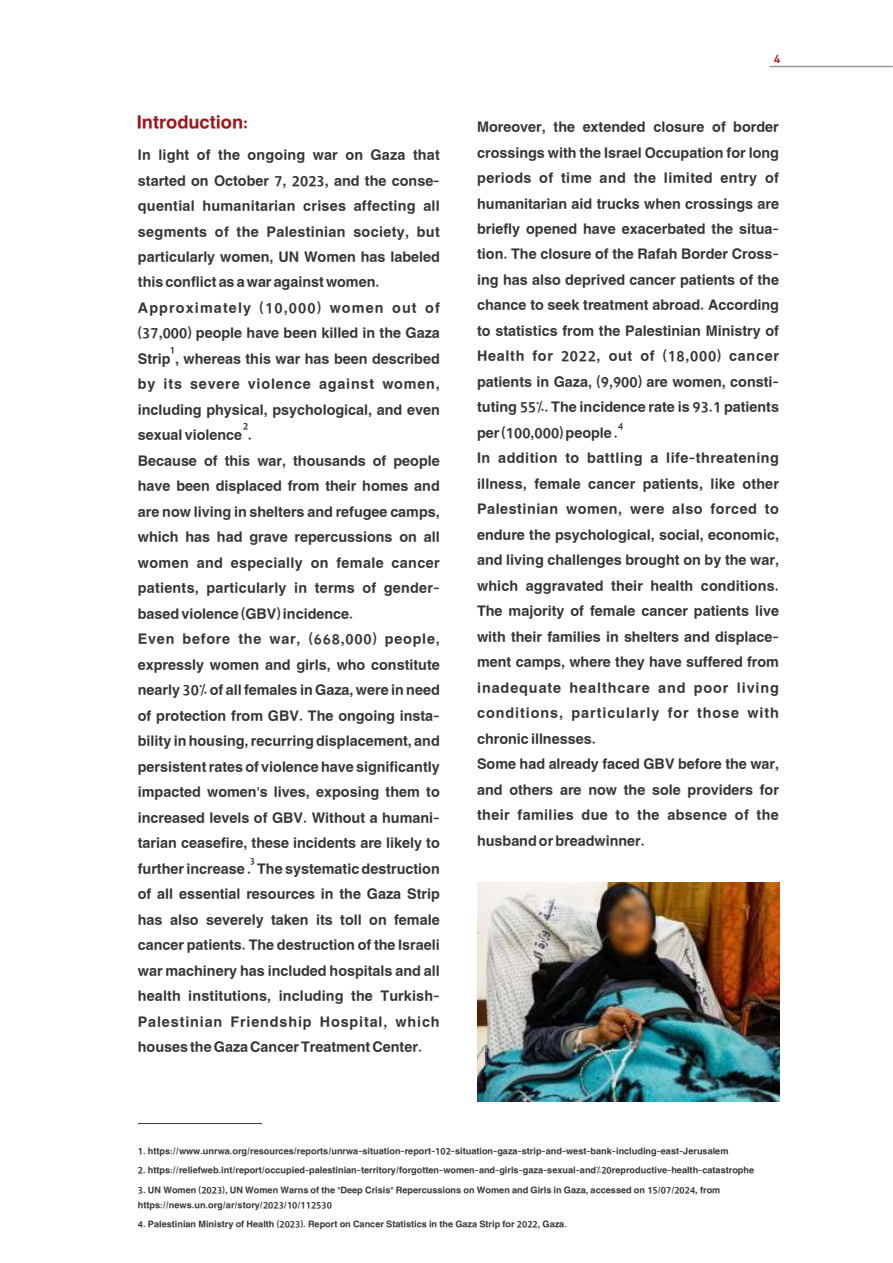
<style>
.page{position:relative;width:893px;height:1263px;background:#fff}
.page>*{position:absolute;margin:0;border:0;box-sizing:border-box;transform-origin:0 0}
.t1{font:21px "Hacen Liner Screen Bd";color:#9e151a}
.t2{font:16.5px/25.5px "Hacen Liner Screen Bd";color:#373435}
.t3{font:500 12px "DIN Next LTW23";color:#9e151a}
.t4{font:10.5px/15px "Hacen Liner Screen Bd";color:#373435}
.t5{font:10.5px "Hacen Liner Screen";color:#373435}
</style>
<div class="page">
<hr style="left:770px;top:66px;width:123px;height:1px;background:#96989a">
<hr style="left:138px;top:1123px;width:124px;height:1px;background:#373435">
<img style="left:477px;top:882px;width:302px;height:219px">
<p class="t1" style="left:137px;top:114px;width:113px">Introduction:</p>
<p class="t2" style="left:138px;top:144px;width:303px">In light of the ongoing war on Gaza that started on October 7, 2023, and the conse&shy;quential humanitarian crises affecting all segments of the Palestinian society, but particularly women, UN Women has labeled this conflict as a war against women.<br>Approximately (10,000) women out of (37,000) people have been killed in the Gaza Strip , whereas this war has been described by its severe violence against women, including physical, psychological, and even sexual violence .<br>Because of this war, thousands of people have been displaced from their homes and are now living in shelters and refugee camps, which has had grave repercussions on all women and especially on female cancer patients, particularly in terms of gender&shy;based violence (GBV) incidence.<br>Even before the war, (668,000) people, expressly women and girls, who constitute nearly 30% of all females in Gaza, were in need of protection from GBV. The ongoing insta&shy;bility in housing, recurring displacement, and persistent rates of violence have significantly impacted women's lives, exposing them to increased levels of GBV. Without a humani&shy;tarian ceasefire, these incidents are likely to further increase . The systematic destruction of all essential resources in the Gaza Strip has also severely taken its toll on female cancer patients. The destruction of the Israeli war machinery has included hospitals and all health institutions, including the Turkish-Palestinian Friendship Hospital, which houses the Gaza Cancer Treatment Center.</p>
<p class="t5" style="left:170px;top:346px;width:7px">1</p>
<p class="t5" style="left:243px;top:422px;width:7px">2</p>
<p class="t5" style="left:250px;top:857px;width:7px">3</p>
<p class="t3" style="left:774px;top:54px;width:8px">4</p>
<p class="t2" style="left:477px;top:116px;width:304px">Moreover, the extended closure of border crossings with the Israel Occupation for long periods of time and the limited entry of humanitarian aid trucks when crossings are briefly opened have exacerbated the situa&shy;tion. The closure of the Rafah Border Cross&shy;ing has also deprived cancer patients of the chance to seek treatment abroad. According to statistics from the Palestinian Ministry of Health for 2022, out of (18,000) cancer patients in Gaza, (9,900) are women, consti&shy;tuting 55%. The incidence rate is 93.1 patients per (100,000) people .<br>In addition to battling a life-threatening illness, female cancer patients, like other Palestinian women, were also forced to endure the psychological, social, economic, and living challenges brought on by the war, which aggravated their health conditions.<br>The majority of female cancer patients live with their families in shelters and displace&shy;ment camps, where they have suffered from inadequate healthcare and poor living conditions, particularly for those with chronic illnesses.<br>Some had already faced GBV before the war, and others are now the sole providers for their families due to the absence of the husband or breadwinner.</p>
<p class="t5" style="left:618px;top:422px;width:7px">4</p>
<p class="t4" style="left:138px;top:1145px;width:592px">1. https://www.unrwa.org/resources/reports/unrwa-situation-report-102-situation-gaza-strip-and-west-bank-including-east-Jerusalem</p>
<p class="t4" style="left:138px;top:1164px;width:618px">2. https://reliefweb.int/report/occupied-palestinian-territory/forgotten-women-and-girls-gaza-sexual-and%20reproductive-health-catastrophe</p>
<p class="t4" style="left:138px;top:1184px;width:584px">3. UN Women (2023), UN Women Warns of the "Deep Crisis" Repercussions on Women and Girls in Gaza, accessed on 15/07/2024, from https://news.un.org/ar/story/2023/10/112530</p>
<p class="t4" style="left:138px;top:1218px;width:431px">4. Palestinian Ministry of Health (2023). Report on Cancer Statistics in the Gaza Strip for 2022, Gaza.</p>
</div>
